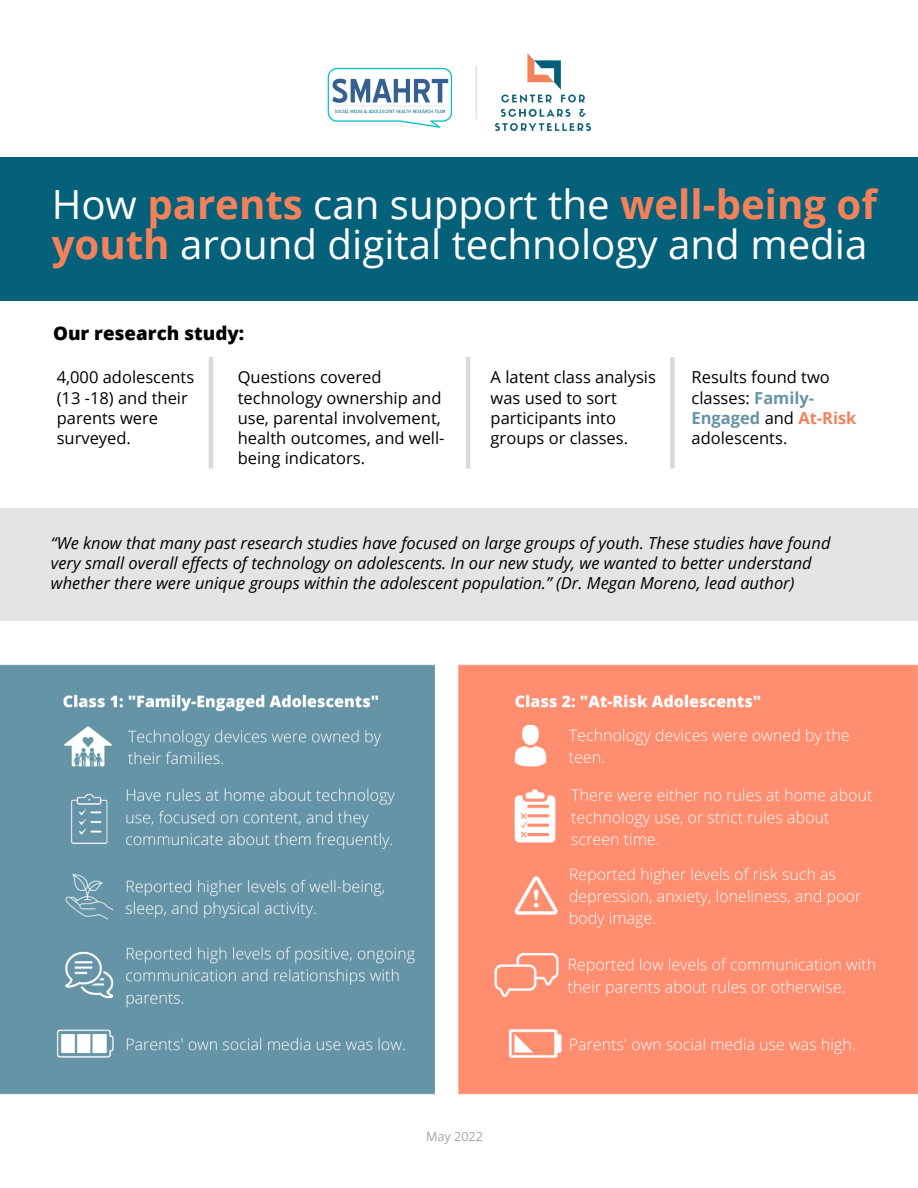
<style>
.page{position:relative;width:918px;height:1188px;background:#fff}
.page>*{position:absolute;margin:0;border:0;box-sizing:border-box;transform-origin:0 0}
.t1{font:40.2px/39.3px "Open Sans";color:#fefefe}
.t2{font:800 18.75px "Open Sans";color:#000}
.t3{font:16.5px/20.2px "Open Sans";color:#000}
.t4{font:italic 16.5px/20.2px "Open Sans";color:#000}
.t5{font:12.6px "Open Sans";color:#a6a6a6}
.s1{font-weight:700;color:#f3825b}
.s2{font-weight:700;color:#6594a6}
</style>
<div class="page">
<div style="left:0;top:157px;width:918px;height:144px;background:#056079"></div>
<img style="left:327px;top:67px;width:126px;height:61px">
<img style="left:495px;top:54px;width:96px;height:76px">
<hr style="left:476px;top:66px;width:1px;height:53px;background:#d9d9d9">
<hr style="left:466px;top:357px;width:4px;height:111px;background:#d9d9d9">
<hr style="left:209px;top:357px;width:4px;height:111px;background:#d9d9d9">
<div style="left:670px;top:357px;width:5px;height:111px;background:#d9d9d9"></div>
<div style="left:0;top:508px;width:918px;height:113px;background:#e4e4e4"></div>
<img style="left:0;top:664px;width:918px;height:431px">
<p class="t1" style="left:52px;top:184px;width:827px">How <span class="s1">parents</span> can support the <span class="s1">well-being of youth</span> around digital technology and media</p>
<p class="t2" style="left:53px;top:320px;width:193px">Our research study:</p>
<p class="t3" style="left:238px;top:367px;width:208px">Questions covered technology ownership and use, parental involvement, health outcomes, and well&shy;being indicators.</p>
<p class="t3" style="left:491px;top:367px;width:167px">A latent class analysis was used to sort participants into groups or classes.</p>
<p class="t3" style="left:57px;top:367px;width:139px">4,000 adolescents (13 -18) and their parents were surveyed.</p>
<p class="t3" style="left:692px;top:367px;width:166px">Results found two classes: <span class="s2">Family-<br>Engaged</span> and <span class="s1">At-Risk </span>adolescents.</p>
<p class="t4" style="left:51px;top:532px;width:781px">“We know that many past research studies have focused on large groups of youth. These studies have found very small overall effects of technology on adolescents. In our new study, we wanted to better understand whether there were unique groups within the adolescent population.” (Dr. Megan Moreno, lead author)</p>
<p class="t5" style="left:426px;top:1128px;width:58px">May 2022</p>
</div>
